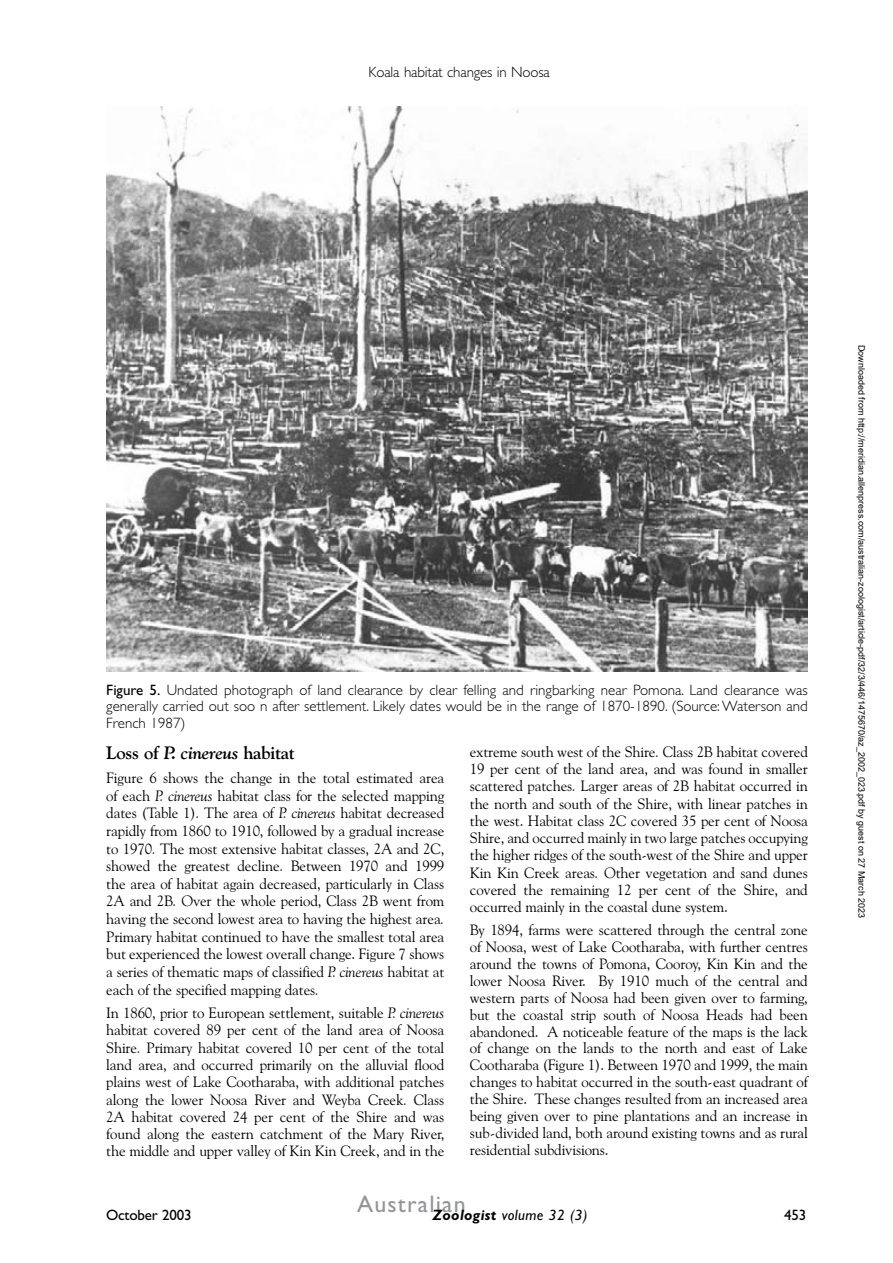
<style>
.page{position:relative;width:893px;height:1263px;background:#fff}
.page>*{position:absolute;margin:0;border:0;box-sizing:border-box;transform-origin:0 0}
.t1{font:24px "Gill Sans";letter-spacing:.05em;color:#939598}
.t2{font:700 18px "Goudy Old Style BT";letter-spacing:-.01em;color:#000}
.t3{font:15px/17.2px "Goudy Old Style BT";letter-spacing:-.01em;color:#000;text-align:justify}
.t4{font:300 15px/16.5px "Gill Sans";color:#000;text-align:justify}
.t5{font:italic 15px "Gill Sans";letter-spacing:.025em;color:#000}
.t6{font:15px "Gill Sans";letter-spacing:-.01em;color:#000}
.t7{font:9px "Arial";color:#000}
.s1{font-weight:400}
.s2{font-style:italic}
.s3{font-weight:700}
</style>
<div class="page">
<img style="left:106px;top:106px;width:702px;height:565px">
<p class="t4" style="left:369px;top:63px;width:183px">Koala habitat changes in Noosa</p>
<p class="t4" style="left:106px;top:682px;width:703px"><span class="s1">Figure 5.</span> Undated photograph of land clearance by clear felling and ringbarking near Pomona. Land clearance was generally carried out soo n after settlement. Likely dates would be in the range of 1870-1890. (Source: Waterson and French 1987)</p>
<p class="t2" style="left:106px;top:742px;width:190px">Loss of <span class="s2">P. cinereus</span> habitat</p>
<p class="t3" style="left:106px;top:769px;width:340px;line-height:17.7px">Figure 6 shows the change in the total estimated area of each <span class="s2">P. cinereus</span> habitat class for the selected mapping dates (Table 1)<span class="s2">.</span> The area of <span class="s2">P. cinereus</span> habitat decreased rapidly from 1860 to 1910, followed by a gradual increase to 1970<span class="s2">.</span> The most extensive habitat classes, 2A and 2C, showed the greatest decline<span class="s2">.</span> Between 1970 and 1999 the area of habitat again decreased, particularly in Class 2A and 2B<span class="s2">.</span> Over the whole period, Class 2B went from having the second lowest area to having the highest area<span class="s2">.<br></span>Primary habitat continued to have the smallest total area but experienced the lowest overall change. Figure 7 shows a series of thematic maps of classified <span class="s2">P. cinereus</span> habitat at each of the specified mapping dates<span class="s2">.</span></p>
<p class="t3" style="left:106px;top:1004px;width:340px">In 1860, prior to European settlement, suitable <span class="s2">P. cinereus </span>habitat covered 89 per cent of the land area of Noosa Shire<span class="s2">.</span> Primary habitat covered 10 per cent of the total land area, and occurred primarily on the alluvial flood plains west of Lake Cootharaba, with additional patches along the lower Noosa River and Weyba Creek<span class="s2">.</span> Class 2A habitat covered 24 per cent of the Shire and was found along the eastern catchment of the Mary River, the middle and upper valley of Kin Kin Creek, and in the</p>
<p class="t3" style="left:470px;top:743px;width:340px">extreme south west of the Shire<span class="s2">.</span> Class 2B habitat covered 19 per cent of the land area, and was found in smaller scattered patches<span class="s2">.</span> Larger areas of 2B habitat occurred in the north and south of the Shire, with linear patches in the west. Habitat class 2C covered 35 per cent of Noosa Shire, and occurred mainly in two large patches occupying the higher ridges of the south-west of the Shire and upper Kin Kin Creek areas<span class="s2">.</span> Other vegetation and sand dunes covered the remaining 12 per cent of the Shire, and occurred mainly in the coastal dune system.</p>
<p class="t3" style="left:470px;top:921px;width:340px">By 1894, farms were scattered through the central zone of Noosa, west of Lake Cootharaba, with further centres around the towns of Pomona, Cooroy, Kin Kin and the lower Noosa River. By 1910 much of the central and western parts of Noosa had been given over to farming, but the coastal strip south of Noosa Heads had been abandoned. A noticeable feature of the maps is the lack of change on the lands to the north and east of Lake Cootharaba (Figure 1). Between 1970 and 1999, the main changes to habitat occurred in the south-east quadrant of the Shire. These changes resulted from an increased area being given over to pine plantations and an increase in sub-divided land, both around existing towns and as rural residential subdivisions.</p>
<h1 class="t1" style="left:357px;top:1190px;width:110px">Australian</h1>
<p class="t5" style="left:432px;top:1206px;width:157px"><span class="s3">Zoologist</span> volume 32 (3)</p>
<p class="t6" style="left:106px;top:1206px;width:87px">October 2003</p>
<p class="t6" style="left:784px;top:1207px;width:24px">453</p>
<p class="t7" style="left:865px;top:345px;width:575px;rotate:90deg">Downloaded from http://meridian.allenpress.com/australian-zoologist/article-pdf/32/3/446/1475670/az_2002_023.pdf by guest on 27 March 2023</p>
</div>
